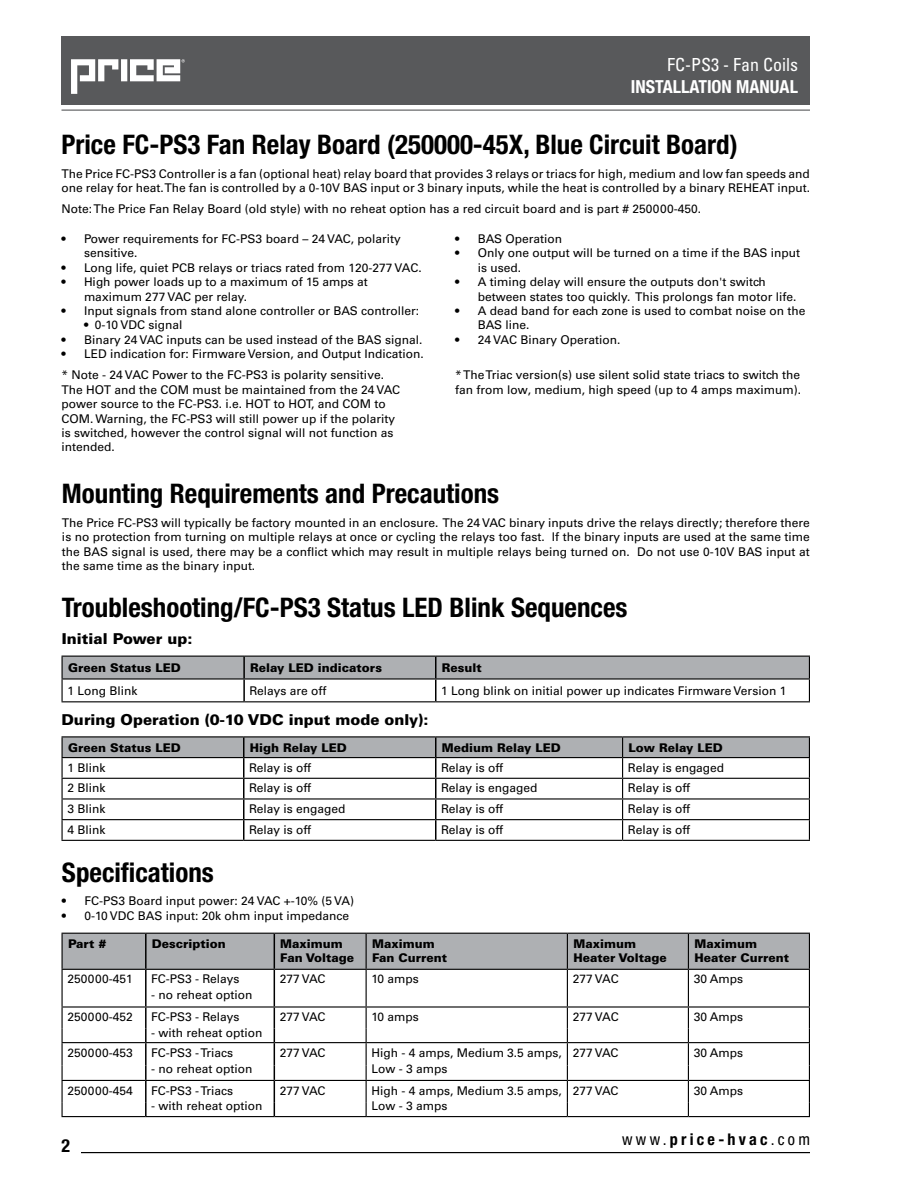
<style>
.page{position:relative;width:918px;height:1188px;background:#fff}
.page>*{position:absolute;margin:0;border:0;box-sizing:border-box;transform-origin:0 0}
.t1{font:700 condensed 27px "Helvetica Neue LT Std";color:#000}
.t2{font:700 condensed 18px "Helvetica Neue LT Std";color:#fff}
.t3{font:condensed 18px "Univers LT Std";color:#fff}
.t4{font:700 condensed 18px "Helvetica Neue LT Std";color:#000}
.t5{font:700 condensed 16.2px "Helvetica Neue LT Std";letter-spacing:.2em;color:#000}
.t6{font:900 15px "Univers LT Std";color:#000}
.t7{font:12px/14.4px "Univers LT Std";color:#000}
.t8{font:900 12px/14.4px "Univers LT Std";color:#000}
.s1{font-weight:400}
</style>
<div class="page">
<div style="left:62px;top:36px;width:748px;height:69px;background:#58595b"></div>
<hr style="left:81px;top:1152px;width:729px;height:1px;background:#000">
<hr style="left:62px;top:110px;width:748px;height:1px;background:#58595b">
<svg style="left:71px;top:59px;width:47px;height:35px"></svg>
<div style="left:121px;top:59px;width:6px;height:22px;background:#fff"></div>
<svg style="left:130px;top:59px;width:55px;height:22px"></svg>
<hr style="left:62px;top:701px;width:182px;height:1px;background:#000">
<svg style="left:62px;top:656px;width:748px;height:45px"></svg>
<hr style="left:244px;top:701px;width:192px;height:1px;background:#000">
<hr style="left:436px;top:701px;width:374px;height:1px;background:#000">
<hr style="left:62px;top:840px;width:182px;height:1px;background:#000">
<hr style="left:244px;top:840px;width:192px;height:1px;background:#000">
<hr style="left:62px;top:736px;width:182px;height:1px;background:#000">
<hr style="left:244px;top:736px;width:192px;height:1px;background:#000">
<hr style="left:436px;top:736px;width:187px;height:1px;background:#000">
<hr style="left:623px;top:736px;width:187px;height:1px;background:#000">
<svg style="left:62px;top:737px;width:748px;height:103px"></svg>
<hr style="left:436px;top:840px;width:187px;height:1px;background:#000">
<hr style="left:623px;top:840px;width:187px;height:1px;background:#000">
<hr style="left:62px;top:1116px;width:84px;height:1px;background:#000">
<hr style="left:146px;top:1116px;width:128px;height:1px;background:#000">
<svg style="left:62px;top:933px;width:748px;height:183px"></svg>
<hr style="left:366px;top:1116px;width:201px;height:1px;background:#000">
<hr style="left:274px;top:1116px;width:92px;height:1px;background:#000">
<hr style="left:567px;top:1116px;width:121px;height:1px;background:#000">
<hr style="left:688px;top:1116px;width:122px;height:1px;background:#000">
<h2 class="t3" style="left:667px;top:53px;width:132px">FC-PS3 - Fan Coils</h2>
<h2 class="t2" style="left:631px;top:75px;width:169px">INSTALLATION MANUAL</h2>
<h1 class="t1" style="left:62px;top:128px;width:678px">Price FC-PS3 Fan Relay Board (250000-45X, Blue Circuit Board)</h1>
<p class="t7" style="left:62px;top:167px;width:750px">The Price FC-PS3 Controller is a fan (optional heat) relay board that provides 3 relays or triacs for high, medium and low fan speeds and one relay for heat. The fan is controlled by a 0-10V BAS input or 3 binary inputs, while the heat is controlled by a binary REHEAT input.</p>
<p class="t7" style="left:62px;top:202px;width:641px">Note: The Price Fan Relay Board (old style) with no reheat option has a red circuit board and is part # 250000-450.</p>
<p class="t7" style="left:84px;top:232px;width:318px;text-indent:-22px">• Power requirements for FC-PS3 board – 24 VAC, polarity sensitive.</p>
<p class="t7" style="left:62px;top:260px;width:362px">• Long life, quiet PCB relays or triacs rated from 120-277 VAC.</p>
<p class="t7" style="left:84px;top:275px;width:285px;text-indent:-22px">• High power loads up to a maximum of 15 amps at maximum 277 VAC per relay.</p>
<p class="t7" style="left:62px;top:304px;width:359px">• Input signals from stand alone controller or BAS controller:</p>
<p class="t7" style="left:84px;top:318px;width:100px">• 0-10 VDC signal</p>
<p class="t7" style="left:62px;top:332px;width:362px">• Binary 24 VAC inputs can be used instead of the BAS signal.</p>
<p class="t7" style="left:62px;top:343px;width:364px;line-height:21.1px">• LED indication for: Firmware Version, and Output Indication. * Note - 24 VAC Power to the FC-PS3 is polarity sensitive.</p>
<p class="t7" style="left:62px;top:382px;width:340px">The HOT and the COM must be maintained from the 24 VAC power source to the FC-PS3. i.e. HOT to HOT, and COM to COM. Warning, the FC-PS3 will still power up if the polarity is switched, however the control signal will not function as intended.</p>
<p class="t7" style="left:455px;top:232px;width:108px">• BAS Operation</p>
<p class="t7" style="left:478px;top:246px;width:324px;text-indent:-22px">• Only one output will be turned on a time if the BAS input is used.</p>
<p class="t7" style="left:478px;top:275px;width:320px;text-indent:-22px">• A timing delay will ensure the outputs don't switch between states too quickly. This prolongs fan motor life.</p>
<p class="t7" style="left:478px;top:304px;width:329px;text-indent:-22px">• A dead band for each zone is used to combat noise on the<br>BAS line.</p>
<p class="t7" style="left:455px;top:332px;width:167px">• 24 VAC Binary Operation.</p>
<p class="t7" style="left:455px;top:368px;width:347px">* The Triac version(s) use silent solid state triacs to switch the fan from low, medium, high speed (up to 4 amps maximum).</p>
<h1 class="t1" style="left:62px;top:478px;width:439px">Mounting Requirements and Precautions</h1>
<p class="t7" style="left:62px;top:515px;width:750px;text-align:justify">The Price FC-PS3 will typically be factory mounted in an enclosure. The 24 VAC binary inputs drive the relays directly; therefore there is no protection from turning on multiple relays at once or cycling the relays too fast. If the binary inputs are used at the same time the BAS signal is used, there may be a conflict which may result in multiple relays being turned on. Do not use 0-10V BAS input at the same time as the binary input.</p>
<h1 class="t1" style="left:62px;top:591px;width:567px">Troubleshooting/FC-PS3 Status LED Blink Sequences</h1>
<p class="t6" style="left:62px;top:629px;width:132px">Initial Power up:</p>
<p class="t8" style="left:68px;top:660px;width:114px">Green Status LED</p>
<p class="t8" style="left:250px;top:660px;width:133px">Relay LED indicators</p>
<p class="t8" style="left:442px;top:660px;width:41px">Result</p>
<p class="t7" style="left:67px;top:683px;width:71px">1 Long Blink</p>
<p class="t7" style="left:250px;top:683px;width:78px">Relays are off</p>
<p class="t7" style="left:441px;top:683px;width:347px">1 Long blink on initial power up indicates Firmware Version 1</p>
<p class="t6" style="left:62px;top:710px;width:368px">During Operation (0-10 VDC input mode only):</p>
<p class="t8" style="left:68px;top:740px;width:114px">Green Status LED</p>
<p class="t8" style="left:250px;top:740px;width:99px">High Relay LED</p>
<p class="t8" style="left:442px;top:740px;width:121px">Medium Relay LED</p>
<p class="t8" style="left:629px;top:740px;width:96px">Low Relay LED</p>
<p class="t7" style="left:67px;top:760px;width:40px">1 Blink</p>
<p class="t7" style="left:249px;top:760px;width:64px">Relay is off</p>
<p class="t7" style="left:441px;top:760px;width:64px">Relay is off</p>
<p class="t7" style="left:628px;top:760px;width:98px">Relay is engaged</p>
<p class="t7" style="left:67px;top:781px;width:40px">2 Blink</p>
<p class="t7" style="left:249px;top:781px;width:64px">Relay is off</p>
<p class="t7" style="left:441px;top:781px;width:98px">Relay is engaged</p>
<p class="t7" style="left:628px;top:781px;width:64px">Relay is off</p>
<p class="t7" style="left:67px;top:802px;width:40px">3 Blink</p>
<p class="t7" style="left:249px;top:802px;width:98px">Relay is engaged</p>
<p class="t7" style="left:441px;top:802px;width:64px">Relay is off</p>
<p class="t7" style="left:628px;top:802px;width:64px">Relay is off</p>
<p class="t7" style="left:67px;top:822px;width:40px">4 Blink</p>
<p class="t7" style="left:249px;top:822px;width:64px">Relay is off</p>
<p class="t7" style="left:441px;top:822px;width:64px">Relay is off</p>
<p class="t7" style="left:628px;top:822px;width:64px">Relay is off</p>
<h1 class="t1" style="left:62px;top:856px;width:153px">Specifications</h1>
<p class="t7" style="left:62px;top:894px;width:294px">• FC-PS3 Board input power: 24 VAC +-10% (5 VA)</p>
<p class="t7" style="left:62px;top:908px;width:289px">• 0-10 VDC BAS input: 20k ohm input impedance</p>
<p class="t8" style="left:68px;top:936px;width:40px">Part #</p>
<p class="t8" style="left:152px;top:936px;width:75px">Description</p>
<p class="t8" style="left:280px;top:936px;width:75px">Maximum<br>Fan Voltage</p>
<p class="t8" style="left:372px;top:936px;width:77px">Maximum<br>Fan Current</p>
<p class="t8" style="left:573px;top:936px;width:95px">Maximum<br>Heater Voltage</p>
<p class="t8" style="left:694px;top:936px;width:96px">Maximum<br>Heater Current</p>
<p class="t7" style="left:67px;top:972px;width:67px">250000-451</p>
<p class="t7" style="left:151px;top:972px;width:90px">FC-PS3 - Relays</p>
<p class="t7" style="left:151px;top:988px;width:103px">- no reheat option</p>
<p class="t7" style="left:280px;top:972px;width:47px">277 VAC</p>
<p class="t7" style="left:372px;top:972px;width:49px">10 amps</p>
<p class="t7" style="left:573px;top:972px;width:47px">277 VAC</p>
<p class="t7" style="left:694px;top:972px;width:51px">30 Amps</p>
<p class="t7" style="left:67px;top:1010px;width:67px">250000-452</p>
<p class="t7" style="left:151px;top:1010px;width:90px">FC-PS3 - Relays</p>
<p class="t7" style="left:151px;top:1026px;width:113px">- with reheat option</p>
<p class="t7" style="left:280px;top:1010px;width:47px">277 VAC</p>
<p class="t7" style="left:371px;top:1010px;width:49px">10 amps</p>
<p class="t7" style="left:573px;top:1010px;width:47px">277 VAC</p>
<p class="t7" style="left:694px;top:1010px;width:51px">30 Amps</p>
<p class="t7" style="left:67px;top:1045px;width:67px">250000-453</p>
<p class="t7" style="left:151px;top:1045px;width:84px">FC-PS3 - Triacs</p>
<p class="t7" style="left:151px;top:1061px;width:103px">- no reheat option</p>
<p class="t7" style="left:280px;top:1045px;width:47px">277 VAC</p>
<p class="t7" style="left:371px;top:1045px;width:192px;line-height:15.9px">High - 4 amps, Medium 3.5 amps,<br>Low - 3 amps</p>
<p class="t7" style="left:573px;top:1045px;width:47px">277 VAC</p>
<p class="t7" style="left:694px;top:1045px;width:51px">30 Amps</p>
<p class="t7" style="left:67px;top:1083px;width:67px">250000-454</p>
<p class="t7" style="left:151px;top:1083px;width:84px">FC-PS3 - Triacs</p>
<p class="t7" style="left:151px;top:1099px;width:113px">- with reheat option</p>
<p class="t7" style="left:280px;top:1083px;width:47px">277 VAC</p>
<p class="t7" style="left:371px;top:1082px;width:192px;line-height:15.9px">High - 4 amps, Medium 3.5 amps,<br>Low - 3 amps</p>
<p class="t7" style="left:573px;top:1083px;width:47px">277 VAC</p>
<p class="t7" style="left:694px;top:1083px;width:51px">30 Amps</p>
<h2 class="t4" style="left:62px;top:1135px;width:10px">2</h2>
<h3 class="t5" style="left:622px;top:1130px;width:189px"><span class="s1">www.</span>price-hvac<span class="s1">.com</span></h3>
</div>
